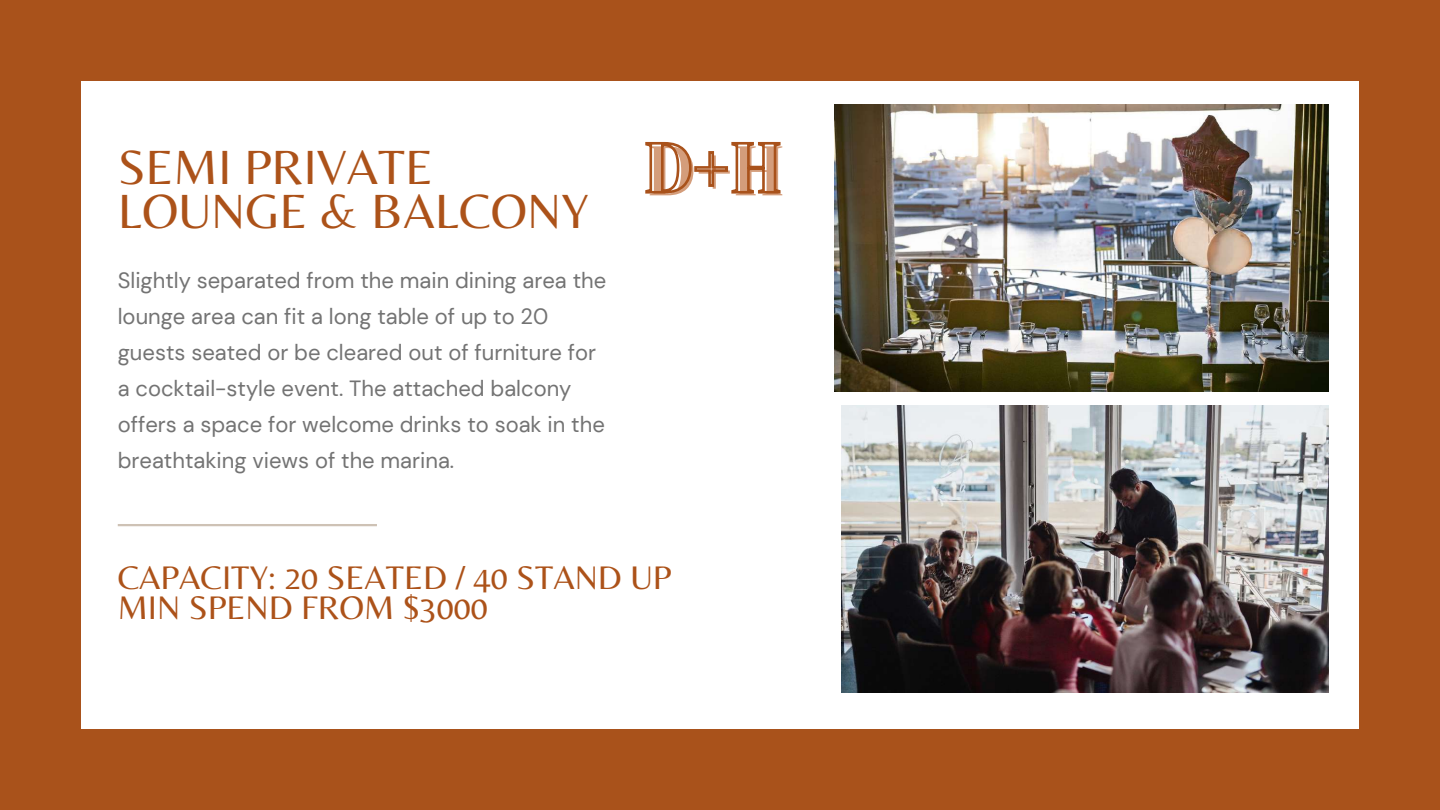
<style>
.page{position:relative;width:1440px;height:810px;background:#a9521b}
.page>*{position:absolute;margin:0;border:0;box-sizing:border-box;transform-origin:0 0}
.t1{font:70px "Yeseva One";color:#d49d7b}
.t2{font:50px/44.2px "Belleza";color:#ac5219}
.t3{font:34px/30px "Belleza";color:#ac5219}
.t4{font:22px/36px "DM Sans";color:#737373}
</style>
<div class="page">
<div style="left:81px;top:81px;width:1278px;height:648px;background:#fff"></div>
<img style="left:835px;top:104px;width:494px;height:287px">
<img style="left:842px;top:405px;width:486px;height:287px">
<hr style="left:118px;top:524px;width:259px;height:2px;background:#cec2b5">
<svg style="left:645px;top:142px;width:136px;height:52px"></svg>
<h2 class="t2" style="left:118px;top:144px;width:473px">SEMI PRIVATE<br>LOUNGE &amp; BALCONY</h2>
<p class="t4" style="left:118px;top:262px;width:490px">Slightly separated from the main dining area the lounge area can fit a long table of up to 20 guests seated or be cleared out of furniture for a cocktail-style event. The attached balcony offers a space for welcome drinks to soak in the breathtaking views of the marina.</p>
<h1 class="t1" style="left:646px;top:131px;width:141px">D+H</h1>
<h3 class="t3" style="left:118px;top:562px;width:555px">CAPACITY: 20 SEATED / 40 STAND UP<br>MIN SPEND FROM $3000</h3>
</div>
